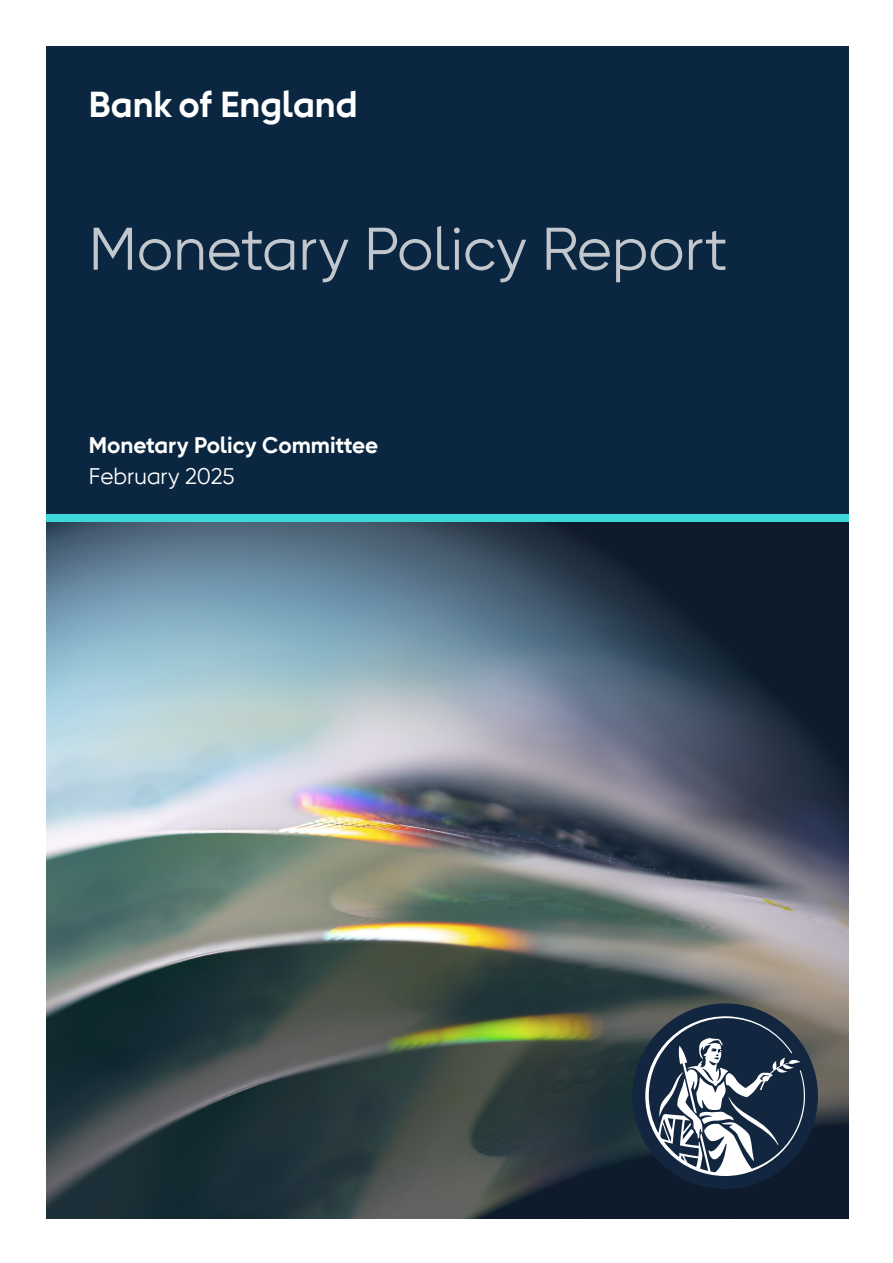
<style>
.page{position:relative;width:893px;height:1263px;background:#fff}
.page>*{position:absolute;margin:0;border:0;box-sizing:border-box;transform-origin:0 0}
.t1{font:60px "Gilroy For BOE";color:#c2c7ce}
.t2{font:700 36px "Gilroy For BOE";color:#fff}
.t3{font:700 22.5px "Gilroy For BOE";color:#fff}
.t4{font:22.5px "Gilroy For BOE";color:#fff}
</style>
<div class="page">
<img style="left:46px;top:522px;width:803px;height:697px">
<div style="left:46px;top:46px;width:803px;height:468px;background:#0a2640"></div>
<div style="left:632px;top:1003px;width:186px;height:186px;background:#12273f;border-radius:50%"></div>
<svg style="left:644px;top:1015px;width:161px;height:161px"></svg>
<div style="left:46px;top:514px;width:803px;height:8px;background:#3cd7d9"></div>
<h2 class="t2" style="left:89px;top:83px;width:270px">Bank of England</h2>
<h1 class="t1" style="left:89px;top:214px;width:640px">Monetary Policy Report</h1>
<p class="t3" style="left:89px;top:431px;width:291px">Monetary Policy Committee</p>
<p class="t4" style="left:89px;top:463px;width:147px">February 2025</p>
</div>
